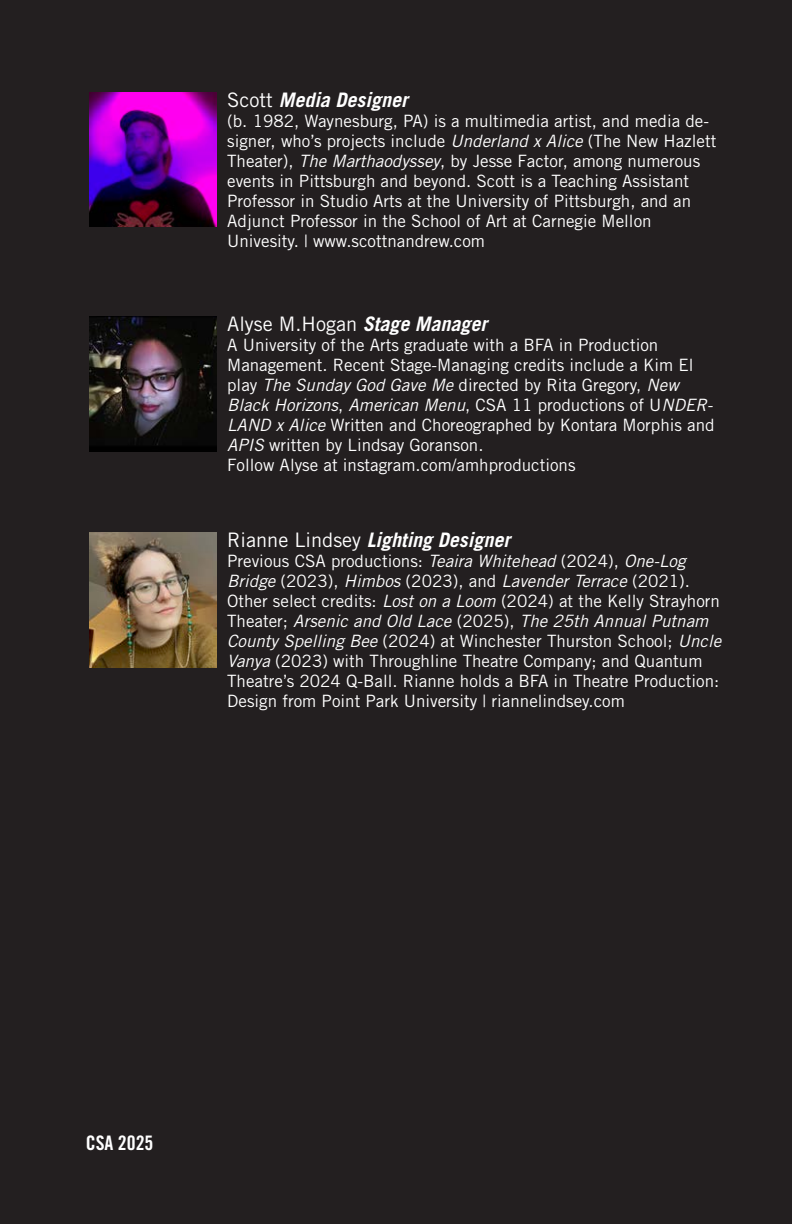
<style>
.page{position:relative;width:792px;height:1224px;background:#231f20}
.page>*{position:absolute;margin:0;border:0;box-sizing:border-box;transform-origin:0 0}
.t1{font:italic 700 20px "Trade Gothic LT Std";color:#fff}
.t2{font:20px "Trade Gothic LT Std";color:#fff}
.t3{font:20px "Trade Gothic LT Std Bd Cn 20";color:#fff}
.t4{font:17px/20px "Trade Gothic LT Std";color:#fff}
.s1{font-weight:400;font-style:normal}
.s2{font-style:italic}
.s3{font-weight:700;font-style:italic}
</style>
<div class="page">
<img style="left:90px;top:93px;width:127px;height:134px">
<img style="left:90px;top:317px;width:127px;height:134px">
<img style="left:90px;top:533px;width:127px;height:134px">
<p class="t1" style="left:227px;top:87px;width:182px"><span class="s1">Scott</span> Media Designer</p>
<p class="t4" style="left:227px;top:110px;width:491px">(b. 1982, Waynesburg, PA) is a multimedia artist, and media de&shy;signer, who’s projects include <span class="s2">Underland x Alice</span> (The New Hazlett Theater), <span class="s2">The Marthaodyssey</span>, by Jesse Factor, among numerous events in Pittsburgh and beyond. Scott is a Teaching Assistant Professor in Studio Arts at the University of Pittsburgh, and an</p>
<p class="t4" style="left:227px;top:210px;width:426px">Adjunct Professor in the School of Art at Carnegie Mellon</p>
<p class="t4" style="left:227px;top:230px;width:259px">Univesity. | www.scottnandrew.com</p>
<p class="t2" style="left:227px;top:311px;width:261px">Alyse M.Hogan <span class="s3">Stage Manager</span></p>
<p class="t4" style="left:227px;top:334px;width:433px">A University of the Arts graduate with a BFA in Production</p>
<p class="t4" style="left:227px;top:354px;width:489px">Management. Recent Stage-Managing credits include a Kim El play <span class="s2">The Sunday God Gave Me</span> directed by Rita Gregory, <span class="s2">New Black Horizons</span>, <span class="s2">American Menu</span>, CSA 11 productions of U<span class="s2">NDER-LAND x Alice</span> Written and Choreographed by Kontara Morphis and <span class="s2">APIS</span> written by Lindsay Goranson.</p>
<p class="t4" style="left:227px;top:454px;width:350px">Follow Alyse at instagram.com/amhproductions</p>
<p class="t1" style="left:227px;top:527px;width:284px"><span class="s1">Rianne Lindsey</span> Lighting Designer</p>
<p class="t4" style="left:227px;top:550px;width:496px">Previous CSA productions: <span class="s2">Teaira Whitehead</span> (2024), <span class="s2">One-Log Bridge</span> (2023), <span class="s2">Himbos</span> (2023), and <span class="s2">Lavender Terrace</span> (2021).<br>Other select credits: <span class="s2">Lost on a Loom</span> (2024) at the Kelly Strayhorn Theater; <span class="s2">Arsenic and Old Lace</span> (2025), <span class="s2">The 25th Annual Putnam County Spelling Bee</span> (2024) at Winchester Thurston School; <span class="s2">Uncle Vanya</span> (2023) with Throughline Theatre Company; and Quantum Theatre’s 2024 Q-Ball. Rianne holds a BFA in Theatre Production:<br>Design from Point Park University | riannelindsey.com</p>
<p class="t3" style="left:86px;top:1131px;width:69px">CSA 2025</p>
</div>
